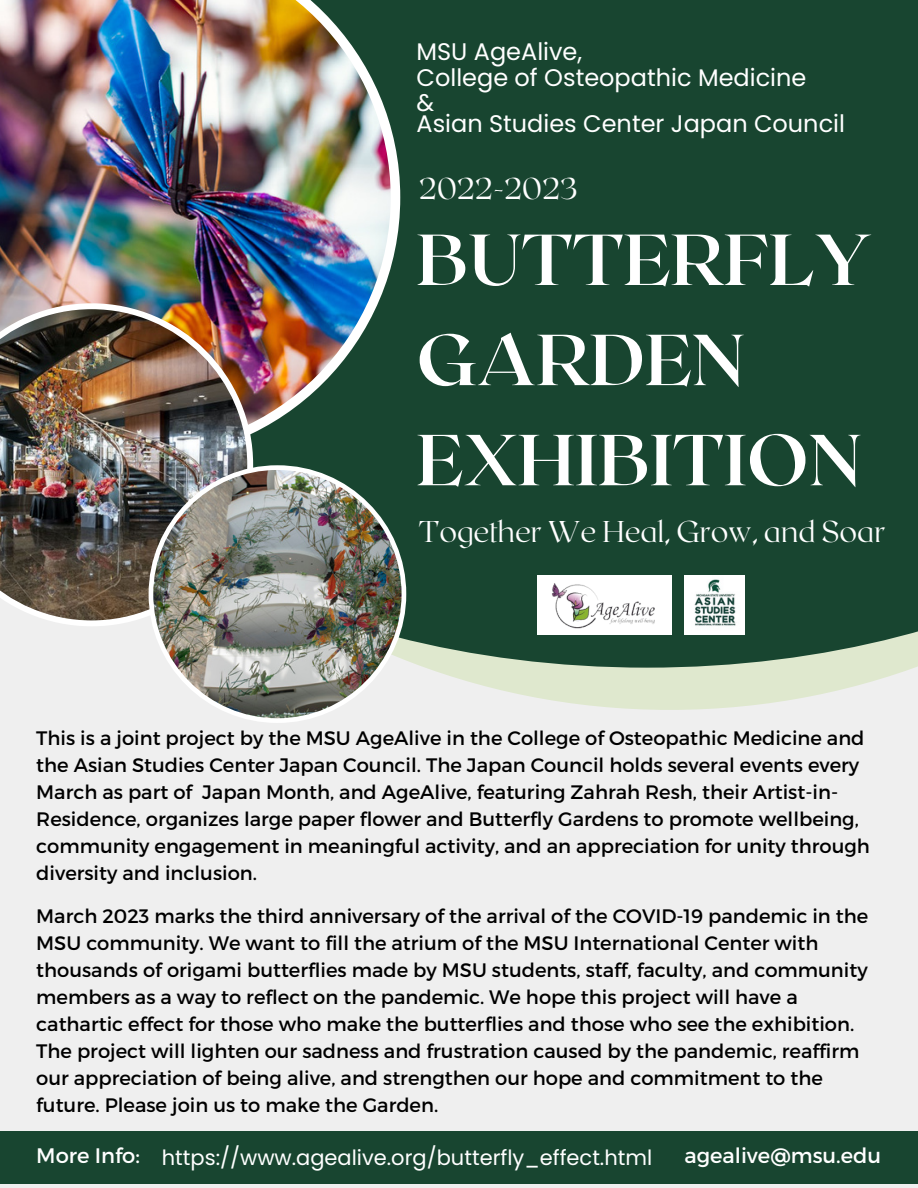
<style>
.page{position:relative;width:918px;height:1188px;background:#efefef}
.page>*{position:absolute;margin:0;border:0;box-sizing:border-box;transform-origin:0 0}
.t1{font:700 72px/100.2px "Roxborough CF";color:#fff}
.t2{font:100 30px "Roxborough CF";color:#fff}
.t3{font:24px/25.5px "Poppins";color:#fff}
.t4{font:21px "Poppins";color:#fff}
.t5{font:21px "Montserrat";color:#fff}
.t6{font:19.5px/27px "Montserrat";color:#000}
.s1{font-family:"Montserrat"}
</style>
<div class="page">
<svg style="left:427px;top:668px;width:486px;height:42px;fill:#dfe8ce"></svg>
<div style="left:253px;top:0;width:665px;height:668px;background:#184530"></div>
<img style="left:0;top:0;width:400px;height:460px">
<img style="left:0;top:303px;width:253px;height:323px">
<img style="left:149px;top:465px;width:257px;height:258px">
<div style="left:0;top:1132px;width:918px;height:52px;background:#184530"></div>
<img style="left:684px;top:575px;width:60px;height:60px">
<div style="left:537px;top:575px;width:135px;height:60px;background:#fff"></div>
<img style="left:552px;top:583px;width:103px;height:46px">
<p class="t3" style="left:417px;top:39px;width:391px">MSU AgeAlive,<br>College of Osteopathic Medicine &amp;</p>
<p class="t3" style="left:417px;top:111px;width:430px">Asian Studies Center Japan Council</p>
<h2 class="t2" style="left:419px;top:169px;width:160px">2022-2023</h2>
<h1 class="t1" style="left:416px;top:206px;width:457px">BUTTERFLY<br>GARDEN<br>EXHIBITION</h1>
<h2 class="t2" style="left:419px;top:512px;width:468px">Together We Heal, Grow, and Soar</h2>
<p class="t6" style="left:36px;top:723px;width:835px">This is a joint project by the MSU AgeAlive in the College of Osteopathic Medicine and the Asian Studies Center Japan Council. The Japan Council holds several events every March as part of Japan Month, and AgeAlive, featuring Zahrah Resh, their Artist-in-Residence, organizes large paper flower and Butterfly Gardens to promote wellbeing, community engagement in meaningful activity, and an appreciation for unity through diversity and inclusion.</p>
<p class="t6" style="left:36px;top:901px;width:834px">March 2023 marks the third anniversary of the arrival of the COVID-19 pandemic in the MSU community. We want to fill the atrium of the MSU International Center with thousands of origami butterflies made by MSU students, staff, faculty, and community members as a way to reflect on the pandemic. We hope this project will have a cathartic effect for those who make the butterflies and those who see the exhibition.<br>The project will lighten our sadness and frustration caused by the pandemic, reaffirm our appreciation of being alive, and strengthen our hope and commitment to the future. Please join us to make the Garden.</p>
<p class="t5" style="left:684px;top:1142px;width:198px">agealive@msu.edu</p>
<p class="t4" style="left:36px;top:1143px;width:617px"><span class="s1">More Info:</span> https://www.agealive.org/butterfly_effect.html</p>
</div>
